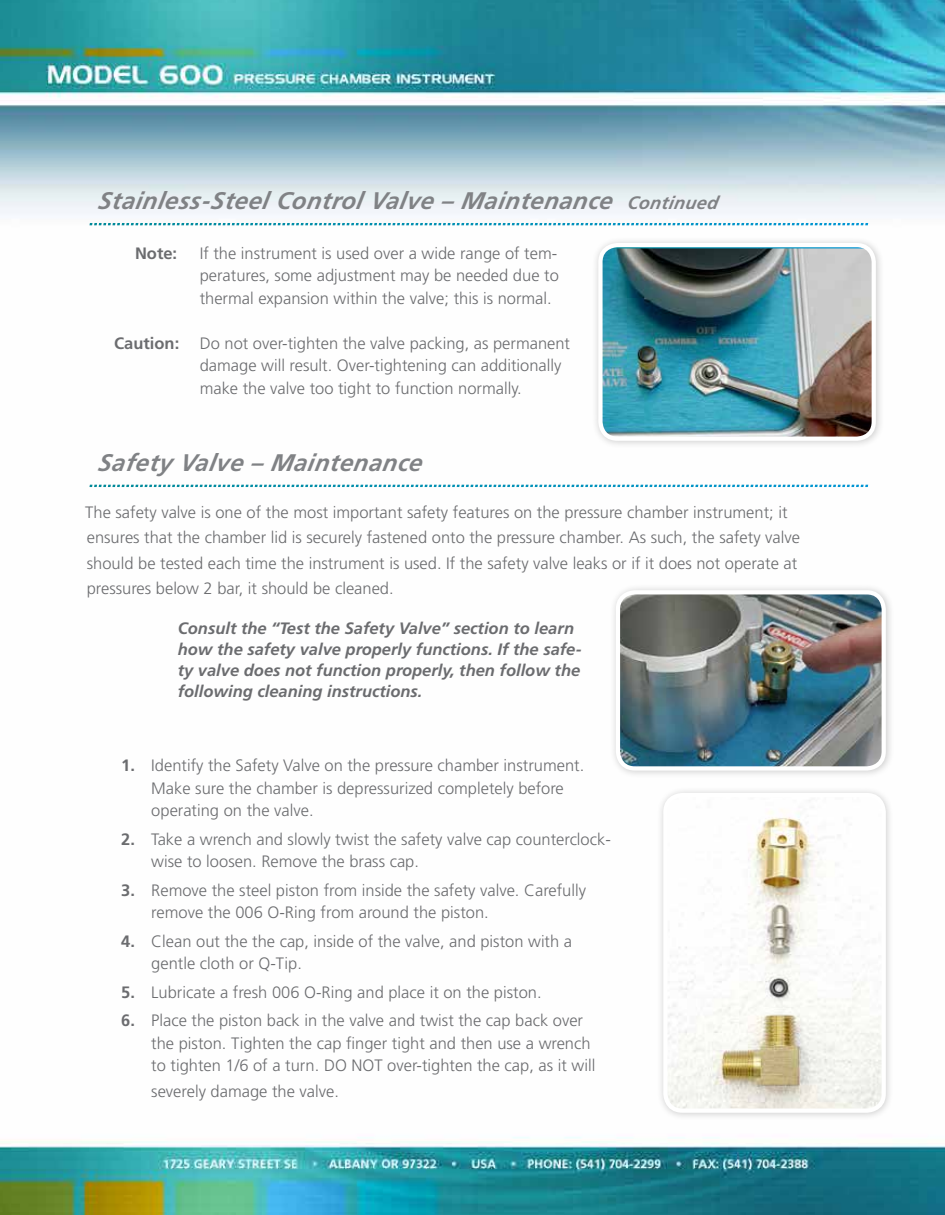
<style>
.page{position:relative;width:945px;height:1215px;background:#fff}
.page>*{position:absolute;margin:0;border:0;box-sizing:border-box;transform-origin:0 0}
.t1{font:italic 700 24px "Frutiger";letter-spacing:.02em;color:#808285}
.t2{font:italic 18px "Hamlet";color:#fff}
.t3{font:300 16.5px/22.5px "Frutiger";color:#6b6c6f}
.t4{font:italic 700 16.5px/21px "Frutiger";color:#6b6c6f}
.t5{font:700 16.5px "Frutiger";color:#6b6c6f}
.s1{font-size:18px}
.s2{font-weight:700}
</style>
<div class="page">
<img style="left:0;top:0;width:945px;height:1215px">
<div style="left:592px;top:236px;width:292px;height:214px;background:#000;opacity:.2"></div>
<img style="left:600px;top:248px;width:274px;height:191px">
<div style="left:598px;top:243px;width:278px;height:198px;border:4px solid #fff;border-radius:17px"></div>
<div style="left:609px;top:583px;width:285px;height:196px;background:#000;opacity:.2"></div>
<img style="left:618px;top:592px;width:266px;height:176px">
<div style="left:616px;top:590px;width:270px;height:181px;border:4px solid #fff;border-radius:17px"></div>
<div style="left:657px;top:786px;width:238px;height:336px;background:#000;opacity:.2"></div>
<img style="left:665px;top:795px;width:219px;height:316px">
<div style="left:663px;top:793px;width:223px;height:320px;border:4px solid #fff;border-radius:17px"></div>
<h1 class="t1" style="left:97px;top:186px;width:622px">Stainless-Steel Control Valve – Maintenance <span class="s1">Continued</span></h1>
<p class="t2" style="left:89px;top:211px;width:785px">..........................................................................................................................................................................</p>
<p class="t5" style="left:135px;top:243px;width:44px">Note:</p>
<p class="t3" style="left:200px;top:242px;width:361px;text-align:justify">If the instrument is used over a wide range of tem&shy;peratures, some adjustment may be needed due to thermal expansion within the valve; this is normal.</p>
<p class="t3" style="left:200px;top:332px;width:372px;text-indent:-86px"><span class="s2">Caution:</span> Do not over-tighten the valve packing, as permanent damage will result. Over-tightening can additionally make the valve too tight to function normally.</p>
<h1 class="t1" style="left:97px;top:448px;width:331px">Safety Valve – Maintenance</h1>
<p class="t2" style="left:89px;top:473px;width:785px">..........................................................................................................................................................................</p>
<p class="t3" style="left:85px;top:499px;width:716px;line-height:25.5px">The safety valve is one of the most important safety features on the pressure chamber instrument; it ensures that the chamber lid is securely fastened onto the pressure chamber. As such, the safety valve should be tested each time the instrument is used. If the safety valve leaks or if it does not operate at pressures below 2 bar, it should be cleaned.</p>
<p class="t4" style="left:178px;top:617px;width:406px">Consult the “Test the Safety Valve” section to learn how the safety valve properly functions. If the safe&shy;ty valve does not function properly, then follow the following cleaning instructions.</p>
<p class="t3" style="left:151px;top:754px;width:435px;text-indent:-30px"><span class="s2">1.</span> Identify the Safety Valve on the pressure chamber instrument.<br>Make sure the chamber is depressurized completely before operating on the valve.</p>
<p class="t3" style="left:151px;top:828px;width:461px;text-indent:-30px"><span class="s2">2.</span> Take a wrench and slowly twist the safety valve cap counterclock&shy;wise to loosen. Remove the brass cap.</p>
<p class="t3" style="left:151px;top:879px;width:436px;text-indent:-30px"><span class="s2">3.</span> Remove the steel piston from inside the safety valve. Carefully remove the 006 O-Ring from around the piston.</p>
<p class="t3" style="left:151px;top:930px;width:422px;text-indent:-30px"><span class="s2">4.</span> Clean out the the cap, inside of the valve, and piston with a gentle cloth or Q-Tip.</p>
<p class="t3" style="left:121px;top:981px;width:422px"><span class="s2">5.</span> Lubricate a fresh 006 O-Ring and place it on the piston.</p>
<p class="t3" style="left:151px;top:1009px;width:446px;text-indent:-30px"><span class="s2">6.</span> Place the piston back in the valve and twist the cap back over the piston. Tighten the cap finger tight and then use a wrench to tighten 1/6 of a turn. DO NOT over-tighten the cap, as it will</p>
<p class="t3" style="left:151px;top:1080px;width:189px">severely damage the valve.</p>
</div>
